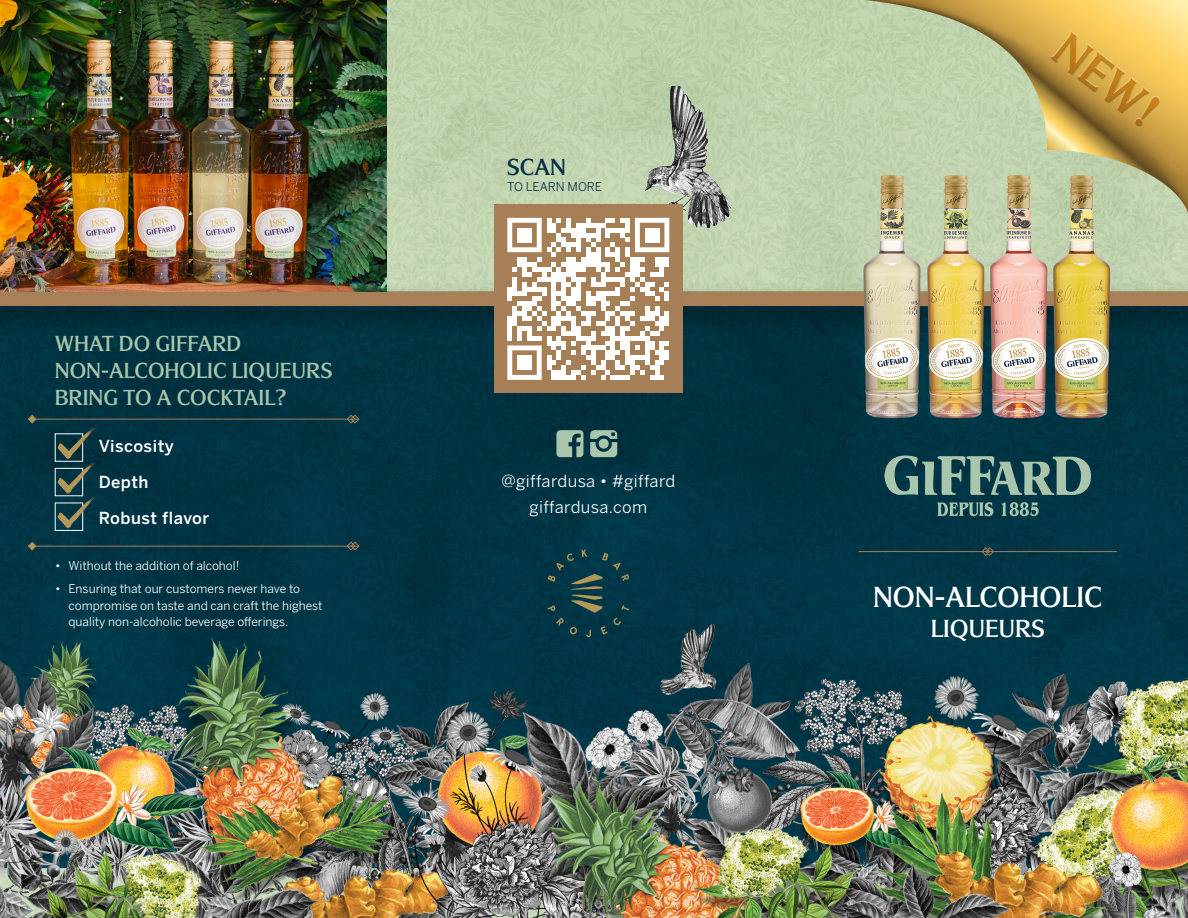
<style>
.page{position:relative;width:1188px;height:918px;background:#fff}
.page>*{position:absolute;margin:0;border:0;box-sizing:border-box;transform-origin:0 0}
.liqueur_name{font:500 30px "Silverado";color:#fff}
.liqueur_name-2{font:500 25.5px "Silverado";color:#fff}
.liqueur_specs{font:500 24px "Silverado";color:#062f47}
.liqueur_name-3{font:500 22.5px/27px "Silverado";color:#a9c6ac}
.liqueur_specs-2{font:16.5px/25.5px "Benton Sans";letter-spacing:.025em;color:#fff;text-align:center}
.t1{font:500 16.5px "Benton Sans";letter-spacing:.03em;color:#fff}
.t2{font:12px/16.5px "Benton Sans";color:#fff}
.liqueur_specs-3{font:12px "Benton Sans";color:#062f47}
</style>
<div class="page">
<img style="left:0;top:0;width:1188px;height:918px">
<img style="left:0;top:0;width:387px;height:292px">
<svg style="left:556px;top:430px;width:27px;height:27px"></svg>
<svg style="left:590px;top:430px;width:27px;height:27px"></svg>
<svg style="left:884px;top:452px;width:207px;height:43px;background:#487270"></svg>
<svg style="left:937px;top:502px;width:56px;height:14px"></svg>
<svg style="left:1002px;top:502px;width:37px;height:14px"></svg>
<hr style="left:859px;top:551px;width:258px;height:1px;background:#a67f57">
<svg style="left:981px;top:547px;width:13px;height:9px"></svg>
<div style="left:55px;top:503px;width:28px;height:28px;border:1px solid #fff"></div>
<svg style="left:58px;top:426px;width:40px;height:102px;background:#294c4d"></svg>
<hr style="left:28px;top:419px;width:331px;height:1px;background:#a67f57">
<svg style="left:347px;top:415px;width:12px;height:8px"></svg>
<svg style="left:28px;top:415px;width:9px;height:8px"></svg>
<hr style="left:28px;top:546px;width:331px;height:1px;background:#a67f57">
<svg style="left:347px;top:542px;width:12px;height:8px"></svg>
<svg style="left:28px;top:542px;width:9px;height:8px"></svg>
<img style="left:620px;top:87px;width:135px;height:169px">
<img style="left:642px;top:613px;width:102px;height:115px">
<svg style="left:547px;top:549px;width:82px;height:88px;background:#124048"></svg>
<div style="left:494px;top:204px;width:189px;height:189px;background:#a67f57"></div>
<svg style="left:507px;top:218px;width:162px;height:162px"></svg>
<p class="liqueur_name-3" style="left:55px;top:329px;width:279px">WHAT DO GIFFARD<br>NON-ALCOHOLIC LIQUEURS<br>BRING TO A COCKTAIL?</p>
<p class="t1" style="left:99px;top:436px;width:77px">Viscosity</p>
<p class="t1" style="left:99px;top:472px;width:51px">Depth</p>
<p class="t1" style="left:99px;top:508px;width:112px">Robust flavor</p>
<p class="liqueur_specs" style="left:507px;top:150px;width:60px">SCAN</p>
<p class="liqueur_specs-3" style="left:507px;top:180px;width:96px">TO LEARN MORE</p>
<p class="liqueur_specs-2" style="left:501px;top:468px;width:175px">@giffardusa • #giffard giffardusa.com</p>
<p class="t2" style="left:55px;top:557px;width:186px">• Without the addition of alcohol!</p>
<p class="t2" style="left:69px;top:581px;width:255px;text-indent:-14px">• Ensuring that our customers never have to compromise on taste and can craft the highest quality non-alcoholic beverage offerings.</p>
<p class="liqueur_name" style="left:873px;top:577px;width:231px">NON-ALCOHOLIC</p>
<p class="liqueur_name-2" style="left:931px;top:611px;width:116px">LIQUEURS</p>
</div>
